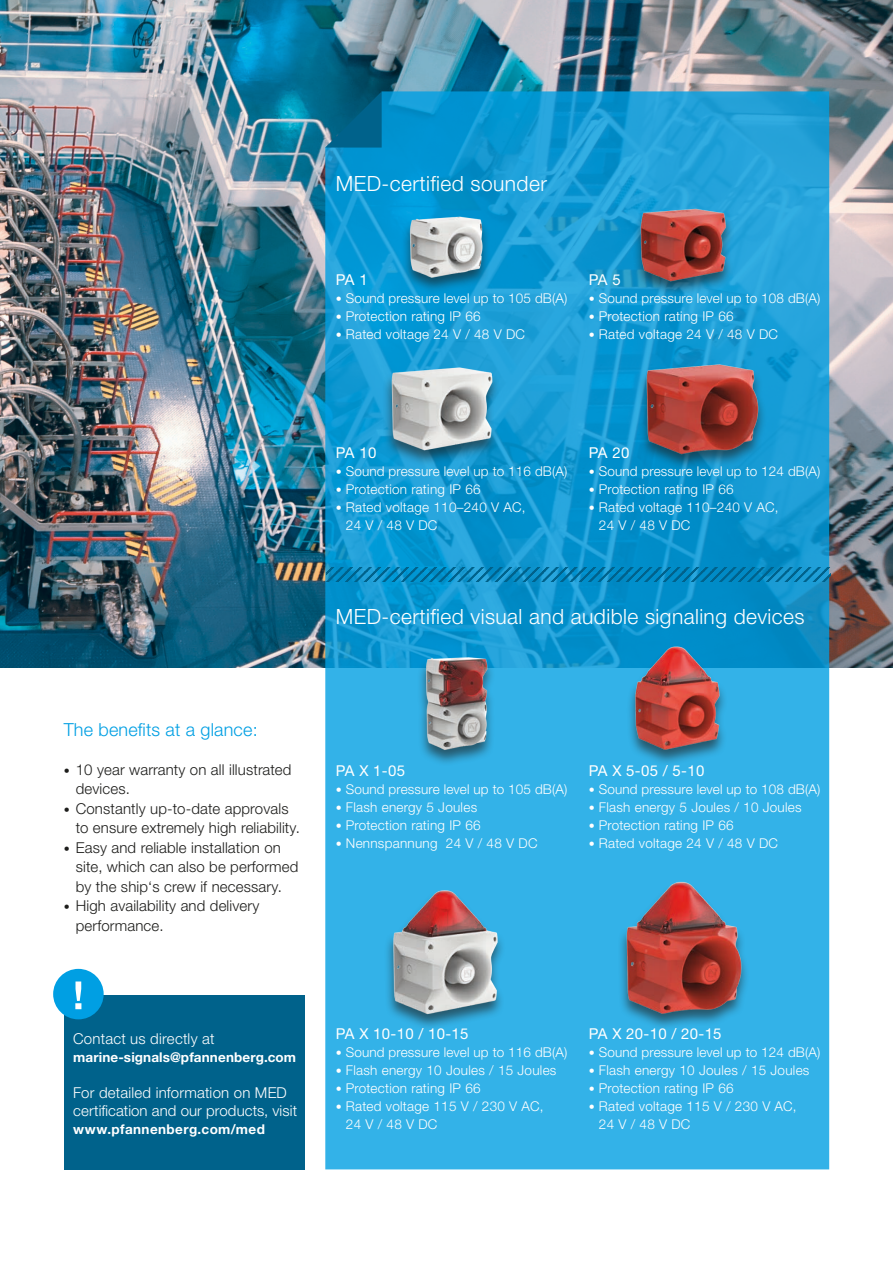
<style>
.page{position:relative;width:893px;height:1263px;background:#fff}
.page>*{position:absolute;margin:0;border:0;box-sizing:border-box;transform-origin:0 0}
.t1{font:300 21px "Helvetica Neue LTW1 G";letter-spacing:.02em;color:#fff}
.t2{font:300 18px "Helvetica Neue LTW1 G";letter-spacing:.01em;color:#009fe3}
.t3{font:300 15px/19.5px "Helvetica Neue LTW1 G";letter-spacing:.01em;color:#1d1d1b}
.t4{font:300 15px/18px "Helvetica Neue LTW1 G";letter-spacing:.01em;color:#fff}
.t5{font:15px "Helvetica Neue LTW1 G";letter-spacing:.02em;color:#fff}
.t6{font:300 13.5px/18px "Helvetica Neue LTW1 G";letter-spacing:.02em;color:#fff}
.t7{font:700 13.5px "Helvetica Neue LTW1 G";letter-spacing:.01em;color:#fff}
.t8{font:700 13.5px "Helvetica Neue LTW1 G";letter-spacing:.03em;color:#fff}
.s1{font-size:12px}
</style>
<div class="page">
<img style="left:0;top:0;width:893px;height:668px">
<svg style="left:325px;top:91px;width:504px;height:1078px;background:#25a6de"></svg>
<svg style="left:325px;top:91px;width:57px;height:57px;background:#056285"></svg>
<svg style="left:326px;top:568px;width:505px;height:13px;background:#0f85b8"></svg>
<div style="left:382px;top:209px;width:385px;height:821px;background:#1d1d1b;opacity:.6"></div>
<img style="left:591px;top:325px;width:222px;height:163px">
<img style="left:380px;top:198px;width:134px;height:99px">
<img style="left:600px;top:184px;width:164px;height:119px">
<img style="left:332px;top:328px;width:214px;height:157px">
<img style="left:382px;top:649px;width:150px;height:111px">
<img style="left:589px;top:635px;width:178px;height:131px">
<img style="left:326px;top:866px;width:258px;height:177px">
<img style="left:550px;top:868px;width:260px;height:164px">
<div style="left:64px;top:995px;width:241px;height:174px;background:#00628b"></div>
<div style="left:53px;top:969px;width:51px;height:50px;background:#009fe3;border-radius:50%"></div>
<svg style="left:75px;top:981px;width:6px;height:28px"></svg>
<h1 class="t1" style="left:336px;top:171px;width:213px">MED-certified sounder</h1>
<p class="t5" style="left:336px;top:270px;width:33px">PA 1</p>
<p class="t6" style="left:336px;top:289px;width:233px"><span class="s1">•</span> Sound pressure level up to 105 dB(A)</p>
<p class="t6" style="left:336px;top:307px;width:146px"><span class="s1">•</span> Protection rating IP 66</p>
<p class="t6" style="left:336px;top:325px;width:191px"><span class="s1">•</span> Rated voltage 24 V / 48 V DC</p>
<p class="t5" style="left:589px;top:270px;width:33px">PA 5</p>
<p class="t6" style="left:589px;top:289px;width:233px"><span class="s1">•</span> Sound pressure level up to 108 dB(A)</p>
<p class="t6" style="left:589px;top:307px;width:146px"><span class="s1">•</span> Protection rating IP 66</p>
<p class="t6" style="left:589px;top:325px;width:191px"><span class="s1">•</span> Rated voltage 24 V / 48 V DC</p>
<h2 class="t2" style="left:64px;top:718px;width:195px">The benefits at a glance:</h2>
<p class="t3" style="left:76px;top:760px;width:217px;text-indent:-12px"><span class="s1">•</span> 10 year warranty on all illustrated devices.</p>
<p class="t3" style="left:76px;top:799px;width:226px;text-indent:-12px"><span class="s1">•</span> Constantly up-to-date approvals to ensure extremely high reliability.</p>
<p class="t3" style="left:76px;top:838px;width:224px;text-indent:-12px"><span class="s1">•</span> Easy and reliable installation on site, which can also be performed by the ship‘s crew if necessary.</p>
<p class="t3" style="left:76px;top:896px;width:185px;text-indent:-12px"><span class="s1">•</span> High availability and delivery performance.</p>
<p class="t4" style="left:73px;top:1030px;width:143px">Contact us directly at</p>
<p class="t7" style="left:73px;top:1049px;width:225px">marine-signals@pfannenberg.com</p>
<p class="t4" style="left:73px;top:1084px;width:225px">For detailed information on MED certification and our products, visit</p>
<p class="t8" style="left:73px;top:1121px;width:193px">www.pfannenberg.com/med</p>
<p class="t5" style="left:336px;top:444px;width:42px">PA 10</p>
<p class="t6" style="left:336px;top:462px;width:233px"><span class="s1">•</span> Sound pressure level up to 116 dB(A)</p>
<p class="t6" style="left:336px;top:480px;width:146px"><span class="s1">•</span> Protection rating IP 66</p>
<p class="t6" style="left:346px;top:498px;width:181px;text-indent:-10px"><span class="s1">•</span> Rated voltage 110–240 V AC,<br>24 V / 48 V DC</p>
<p class="t5" style="left:589px;top:444px;width:42px">PA 20</p>
<p class="t6" style="left:589px;top:462px;width:233px"><span class="s1">•</span> Sound pressure level up to 124 dB(A)</p>
<p class="t6" style="left:589px;top:480px;width:146px"><span class="s1">•</span> Protection rating IP 66</p>
<p class="t6" style="left:599px;top:498px;width:181px;text-indent:-10px"><span class="s1">•</span> Rated voltage 110–240 V AC,<br>24 V / 48 V DC</p>
<h1 class="t1" style="left:336px;top:603px;width:470px">MED-certified visual and audible signaling devices</h1>
<p class="t5" style="left:336px;top:761px;width:71px">PA X 1-05</p>
<p class="t6" style="left:336px;top:780px;width:233px"><span class="s1">•</span> Sound pressure level up to 105 dB(A)</p>
<p class="t6" style="left:336px;top:798px;width:143px"><span class="s1">•</span> Flash energy 5 Joules</p>
<p class="t6" style="left:336px;top:816px;width:146px"><span class="s1">•</span> Protection rating IP 66</p>
<p class="t6" style="left:336px;top:834px;width:203px"><span class="s1">•</span> Nennspannung 24 V / 48 V DC</p>
<p class="t5" style="left:589px;top:761px;width:117px">PA X 5-05 / 5-10</p>
<p class="t6" style="left:589px;top:780px;width:233px"><span class="s1">•</span> Sound pressure level up to 108 dB(A)</p>
<p class="t6" style="left:589px;top:798px;width:214px"><span class="s1">•</span> Flash energy 5 Joules / 10 Joules</p>
<p class="t6" style="left:589px;top:816px;width:146px"><span class="s1">•</span> Protection rating IP 66</p>
<p class="t6" style="left:589px;top:834px;width:191px"><span class="s1">•</span> Rated voltage 24 V / 48 V DC</p>
<p class="t5" style="left:336px;top:1024px;width:134px">PA X 10-10 / 10-15</p>
<p class="t6" style="left:336px;top:1043px;width:233px"><span class="s1">•</span> Sound pressure level up to 116 dB(A)</p>
<p class="t6" style="left:336px;top:1061px;width:222px"><span class="s1">•</span> Flash energy 10 Joules / 15 Joules</p>
<p class="t6" style="left:336px;top:1079px;width:146px"><span class="s1">•</span> Protection rating IP 66</p>
<p class="t6" style="left:346px;top:1097px;width:199px;text-indent:-10px"><span class="s1">•</span> Rated voltage 115 V / 230 V AC,<br>24 V / 48 V DC</p>
<p class="t5" style="left:589px;top:1024px;width:134px">PA X 20-10 / 20-15</p>
<p class="t6" style="left:589px;top:1043px;width:233px"><span class="s1">•</span> Sound pressure level up to 124 dB(A)</p>
<p class="t6" style="left:589px;top:1061px;width:222px"><span class="s1">•</span> Flash energy 10 Joules / 15 Joules</p>
<p class="t6" style="left:589px;top:1079px;width:146px"><span class="s1">•</span> Protection rating IP 66</p>
<p class="t6" style="left:599px;top:1097px;width:199px;text-indent:-10px"><span class="s1">•</span> Rated voltage 115 V / 230 V AC,<br>24 V / 48 V DC</p>
</div>
